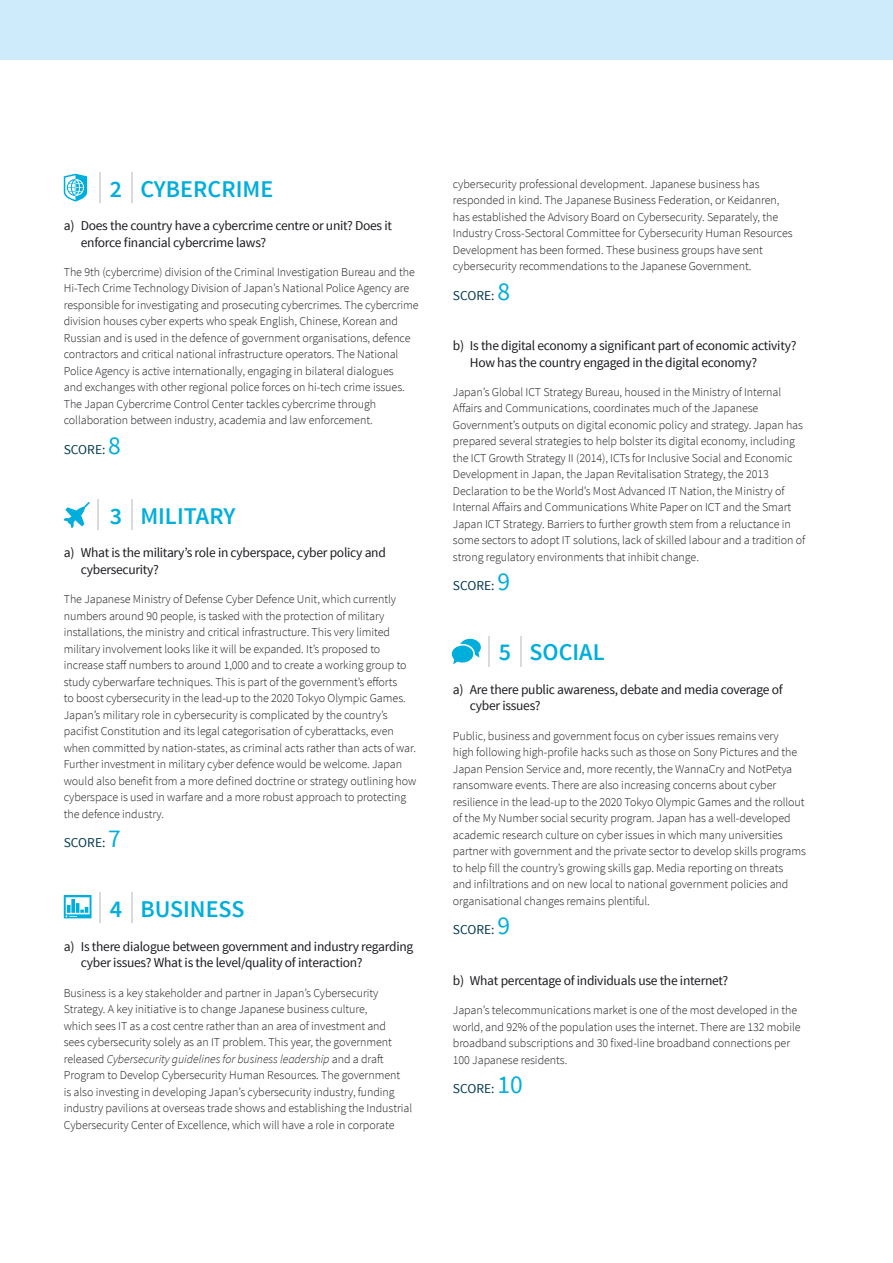
<style>
.page{position:relative;width:893px;height:1263px;background:#fff}
.page>*{position:absolute;margin:0;border:0;box-sizing:border-box;transform-origin:0 0}
.H3___Number_list{font:600 24px "Source Sans Pro";color:#00aedc}
.t1{font:13.5px/16.5px "Source Sans Pro";letter-spacing:-.02em;color:#1b1c20}
.Weight_Score_Small{font:13.5px "Source Sans Pro";color:#00384f}
.Text_8pt{font:300 12px/16.5px "Source Sans Pro";letter-spacing:-.005em;color:#1b1c20}
.s1{font-size:25.5px;color:#00aedc}
.s2{font-style:italic}
</style>
<div class="page">
<svg style="left:64px;top:174px;width:23px;height:27px"></svg>
<hr style="left:100px;top:173px;width:1px;height:30px;background:#d8dbdc">
<hr style="left:131px;top:173px;width:1px;height:30px;background:#d8dbdc">
<svg style="left:64px;top:502px;width:26px;height:26px"></svg>
<hr style="left:98px;top:500px;width:1px;height:30px;background:#d8dbdc">
<hr style="left:131px;top:500px;width:1px;height:30px;background:#d8dbdc">
<svg style="left:64px;top:895px;width:28px;height:23px"></svg>
<hr style="left:99px;top:892px;width:2px;height:30px;background:#d8dbdc">
<hr style="left:132px;top:892px;width:1px;height:30px;background:#d8dbdc">
<svg style="left:452px;top:639px;width:29px;height:25px"></svg>
<hr style="left:489px;top:636px;width:1px;height:30px;background:#d8dbdc">
<hr style="left:520px;top:636px;width:1px;height:30px;background:#d8dbdc">
<div style="left:0;top:0;width:893px;height:60px;background:#cdebfa"></div>
<h3 class="H3___Number_list" style="left:110px;top:173px;width:165px">2 CYBERCRIME</h3>
<p class="t1" style="left:81px;top:218px;width:313px;text-indent:-17px">a) Does the country have a cybercrime centre or unit? Does it enforce financial cybercrime laws?</p>
<p class="Text_8pt" style="left:64px;top:264px;width:356px">The 9th (cybercrime) division of the Criminal Investigation Bureau and the Hi-Tech Crime Technology Division of Japan’s National Police Agency are responsible for investigating and prosecuting cybercrimes. The cybercrime division houses cyber experts who speak English, Chinese, Korean and Russian and is used in the defence of government organisations, defence contractors and critical national infrastructure operators. The National Police Agency is active internationally, engaging in bilateral dialogues<br>and exchanges with other regional police forces on hi-tech crime issues.<br>The Japan Cybercrime Control Center tackles cybercrime through collaboration between industry, academia and law enforcement.</p>
<p class="Weight_Score_Small" style="left:64px;top:441px;width:59px">SCORE: <span class="s1">8</span></p>
<h3 class="H3___Number_list" style="left:110px;top:501px;width:127px">3 MILITARY</h3>
<p class="t1" style="left:81px;top:545px;width:307px;text-indent:-17px">a) What is the military’s role in cyberspace, cyber policy and cybersecurity?</p>
<p class="Text_8pt" style="left:64px;top:591px;width:354px">The Japanese Ministry of Defense Cyber Defence Unit, which currently numbers around 90 people, is tasked with the protection of military installations, the ministry and critical infrastructure. This very limited military involvement looks like it will be expanded. It’s proposed to increase staff numbers to around 1,000 and to create a working group to study cyberwarfare techniques. This is part of the government’s efforts<br>to boost cybersecurity in the lead-up to the 2020 Tokyo Olympic Games.<br>Japan’s military role in cybersecurity is complicated by the country’s pacifist Constitution and its legal categorisation of cyberattacks, even when committed by nation-states, as criminal acts rather than acts of war.<br>Further investment in military cyber defence would be welcome. Japan would also benefit from a more defined doctrine or strategy outlining how cyberspace is used in warfare and a more robust approach to protecting the defence industry.</p>
<p class="Weight_Score_Small" style="left:64px;top:834px;width:59px">SCORE: <span class="s1">7</span></p>
<h3 class="H3___Number_list" style="left:110px;top:894px;width:136px">4 BUSINESS</h3>
<p class="t1" style="left:81px;top:938px;width:334px;text-indent:-17px">a) Is there dialogue between government and industry regarding cyber issues? What is the level/quality of interaction?</p>
<p class="Text_8pt" style="left:64px;top:984px;width:350px">Business is a key stakeholder and partner in Japan’s Cybersecurity Strategy. A key initiative is to change Japanese business culture,<br>which sees IT as a cost centre rather than an area of investment and<br>sees cybersecurity solely as an IT problem. This year, the government released <span class="s2">Cybersecurity guidelines for business leadership</span> and a draft Program to Develop Cybersecurity Human Resources. The government<br>is also investing in developing Japan’s cybersecurity industry, funding industry pavilions at overseas trade shows and establishing the Industrial Cybersecurity Center of Excellence, which will have a role in corporate</p>
<p class="Text_8pt" style="left:453px;top:175px;width:341px">cybersecurity professional development. Japanese business has responded in kind. The Japanese Business Federation, or Keidanren, has established the Advisory Board on Cybersecurity. Separately, the Industry Cross-Sectoral Committee for Cybersecurity Human Resources Development has been formed. These business groups have sent cybersecurity recommendations to the Japanese Government.</p>
<p class="Weight_Score_Small" style="left:453px;top:287px;width:59px">SCORE: <span class="s1">8</span></p>
<p class="t1" style="left:470px;top:338px;width:328px;text-indent:-17px">b) Is the digital economy a significant part of economic activity?<br>How has the country engaged in the digital economy?</p>
<p class="Text_8pt" style="left:453px;top:384px;width:354px">Japan’s Global ICT Strategy Bureau, housed in the Ministry of Internal Affairs and Communications, coordinates much of the Japanese Government’s outputs on digital economic policy and strategy. Japan has prepared several strategies to help bolster its digital economy, including the ICT Growth Strategy II (2014), ICTs for Inclusive Social and Economic Development in Japan, the Japan Revitalisation Strategy, the 2013<br>Declaration to be the World’s Most Advanced IT Nation, the Ministry of Internal Affairs and Communications White Paper on ICT and the Smart Japan ICT Strategy. Barriers to further growth stem from a reluctance in some sectors to adopt IT solutions, lack of skilled labour and a tradition of strong regulatory environments that inhibit change.</p>
<p class="Weight_Score_Small" style="left:453px;top:578px;width:59px">SCORE: <span class="s1">9</span></p>
<h3 class="H3___Number_list" style="left:499px;top:637px;width:107px">5 SOCIAL</h3>
<p class="t1" style="left:470px;top:681px;width:314px;text-indent:-17px">a) Are there public awareness, debate and media coverage of cyber issues?</p>
<p class="Text_8pt" style="left:453px;top:727px;width:355px">Public, business and government focus on cyber issues remains very<br>high following high-profile hacks such as those on Sony Pictures and the Japan Pension Service and, more recently, the WannaCry and NotPetya ransomware events. There are also increasing concerns about cyber resilience in the lead-up to the 2020 Tokyo Olympic Games and the rollout of the My Number social security program. Japan has a well-developed academic research culture on cyber issues in which many universities partner with government and the private sector to develop skills programs to help fill the country’s growing skills gap. Media reporting on threats<br>and infiltrations and on new local to national government policies and organisational changes remains plentiful.</p>
<p class="Weight_Score_Small" style="left:453px;top:921px;width:59px">SCORE: <span class="s1">9</span></p>
<p class="t1" style="left:453px;top:972px;width:277px">b) What percentage of individuals use the internet?</p>
<p class="Text_8pt" style="left:453px;top:1002px;width:349px">Japan’s telecommunications market is one of the most developed in the world, and 92% of the population uses the internet. There are 132 mobile broadband subscriptions and 30 fixed-line broadband connections per 100 Japanese residents.</p>
<p class="Weight_Score_Small" style="left:453px;top:1080px;width:71px">SCORE: <span class="s1">10</span></p>
</div>
